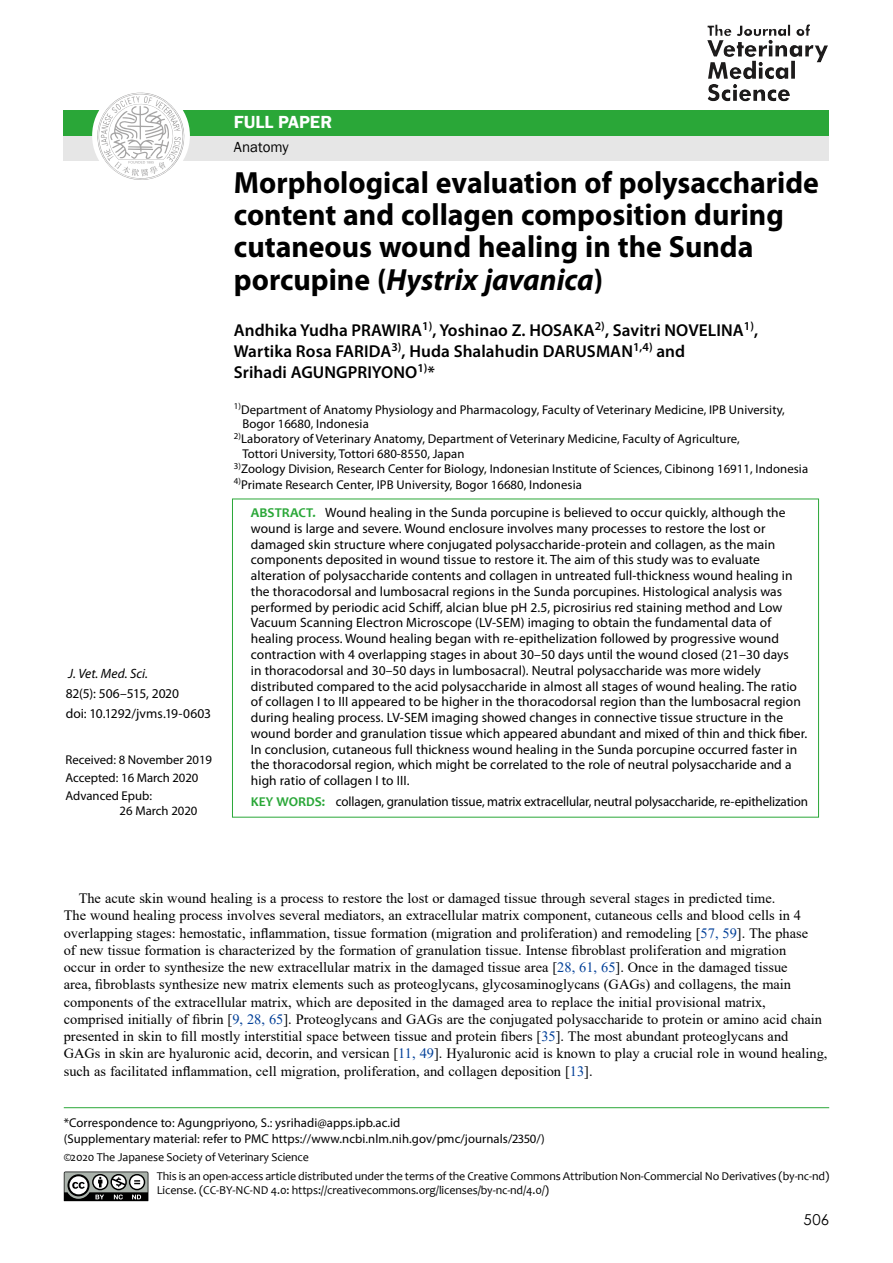
<style>
.page{position:relative;width:893px;height:1263px;background:#fff}
.page>*{position:absolute;margin:0;border:0;box-sizing:border-box;transform-origin:0 0}
.t1{font:700 30.75px/32.2px "Myriad Pro";color:#000}
.t2{font:600 18px "Franklin Gothic";color:#fff}
.t3{font:600 17.25px/21px "Myriad Pro";letter-spacing:.005em;color:#000}
.t4{font:15px "Franklin Gothic";color:#000}
.t5{font:15px "Century Gothic";color:#000}
.t6{font:14.25px/17.2px "Times New Roman";color:#000}
.t7{font:13.5px/15.8px "Myriad Pro";letter-spacing:.005em;color:#000}
.t8{font:italic 13.5px "Myriad Pro";color:#000}
.t9{font:12.75px/14.2px "Myriad Pro";letter-spacing:.005em;color:#000}
.t10{font:12px/20px "Candara";letter-spacing:-.01em;color:#000}
.s1{font-style:italic}
.s2{font-family:"Candara";font-weight:700;color:#2aa738}
.s3{color:#003f98}
</style>
<div class="page">
<hr style="left:64px;top:1107px;width:765px;height:1px;background:#2aa738">
<div style="left:64px;top:136px;width:765px;height:25px;background:#e6e6e6"></div>
<div style="left:64px;top:111px;width:765px;height:25px;background:#2aa738"></div>
<div style="left:92px;top:87px;width:98px;height:97px;background:#fff;border-radius:50%"></div>
<svg style="left:94px;top:92px;width:93px;height:88px"></svg>
<img style="left:707px;top:24px;width:106px;height:33px">
<svg style="left:64px;top:1171px;width:84px;height:30px"></svg>
<p class="t8" style="left:68px;top:665px;width:81px">J. Vet. Med. Sci.</p>
<p class="t7" style="left:66px;top:683px;width:147px;line-height:20px">82(5): 506–515, 2020<br>doi: 10.1292/jvms.19-0603</p>
<p class="t9" style="left:66px;top:750px;width:148px;line-height:17.9px">Received: 8 November 2019<br>Accepted: 16 March 2020<br>Advanced Epub:</p>
<p class="t9" style="left:120px;top:804px;width:79px">26 March 2020</p>
<h2 class="t2" style="left:234px;top:111px;width:100px">FULL PAPER</h2>
<p class="t4" style="left:234px;top:138px;width:56px">Anatomy</p>
<h1 class="t1" style="left:234px;top:165px;width:587px">Morphological evaluation of polysaccharide content and collagen composition during cutaneous wound healing in the Sunda porcupine (<span class="s1">Hystrix javanica</span>)</h1>
<p class="t3" style="left:234px;top:319px;width:526px">Andhika Yudha PRAWIRA<sup>1)</sup>, Yoshinao Z. HOSAKA<sup>2)</sup>, Savitri NOVELINA<sup>1)</sup>,<br>Wartika Rosa FARIDA<sup>3)</sup>, Huda Shalahudin DARUSMAN<sup>1,4)</sup> and<br>Srihadi AGUNGPRIYONO<sup>1)</sup>*</p>
<p class="t9" style="left:242px;top:402px;width:544px;text-indent:-9px"><sup>1)</sup>Department of Anatomy Physiology and Pharmacology, Faculty of Veterinary Medicine, IPB University,<br>Bogor 16680, Indonesia</p>
<p class="t9" style="left:242px;top:432px;width:499px;text-indent:-9px"><sup>2)</sup>Laboratory of Veterinary Anatomy, Department of Veterinary Medicine, Faculty of Agriculture,<br>Tottori University, Tottori 680-8550, Japan</p>
<p class="t9" style="left:234px;top:461px;width:576px;line-height:15.6px"><sup>3)</sup>Zoology Division, Research Center for Biology, Indonesian Institute of Sciences, Cibinong 16911, Indonesia<br><sup>4)</sup>Primate Research Center, IPB University, Bogor 16680, Indonesia</p>
<p class="t7" style="left:251px;top:505px;width:558px"><span class="s2">ABSTRACT.</span> Wound healing in the Sunda porcupine is believed to occur quickly, although the wound is large and severe. Wound enclosure involves many processes to restore the lost or damaged skin structure where conjugated polysaccharide-protein and collagen, as the main components deposited in wound tissue to restore it. The aim of this study was to evaluate alteration of polysaccharide contents and collagen in untreated full-thickness wound healing in the thoracodorsal and lumbosacral regions in the Sunda porcupines. Histological analysis was performed by periodic acid Schiff, alcian blue pH 2.5, picrosirius red staining method and Low Vacuum Scanning Electron Microscope (LV-SEM) imaging to obtain the fundamental data of healing process. Wound healing began with re-epithelization followed by progressive wound contraction with 4 overlapping stages in about 30–50 days until the wound closed (21–30 days<br>in thoracodorsal and 30–50 days in lumbosacral). Neutral polysaccharide was more widely distributed compared to the acid polysaccharide in almost all stages of wound healing. The ratio of collagen I to III appeared to be higher in the thoracodorsal region than the lumbosacral region during healing process. LV-SEM imaging showed changes in connective tissue structure in the wound border and granulation tissue which appeared abundant and mixed of thin and thick fiber.<br>In conclusion, cutaneous full thickness wound healing in the Sunda porcupine occurred faster in the thoracodorsal region, which might be correlated to the role of neutral polysaccharide and a high ratio of collagen I to III.</p>
<p class="t7" style="left:251px;top:793px;width:559px"><span class="s2">KEY WORDS:</span> collagen, granulation tissue, matrix extracellular, neutral polysaccharide, re-epithelization</p>
<p class="t6" style="left:64px;top:889px;width:765px;text-indent:15px">The acute skin wound healing is a process to restore the lost or damaged tissue through several stages in predicted time.<br>The wound healing process involves several mediators, an extracellular matrix component, cutaneous cells and blood cells in 4 overlapping stages: hemostatic, inflammation, tissue formation (migration and proliferation) and remodeling [<span class="s3">57, 59</span>]. The phase<br>of new tissue formation is characterized by the formation of granulation tissue. Intense fibroblast proliferation and migration<br>occur in order to synthesize the new extracellular matrix in the damaged tissue area [<span class="s3">28, 61, 65</span>]. Once in the damaged tissue<br>area, fibroblasts synthesize new matrix elements such as proteoglycans, glycosaminoglycans (GAGs) and collagens, the main components of the extracellular matrix, which are deposited in the damaged area to replace the initial provisional matrix, comprised initially of fibrin [<span class="s3">9, 28, 65</span>]. Proteoglycans and GAGs are the conjugated polysaccharide to protein or amino acid chain presented in skin to fill mostly interstitial space between tissue and protein fibers [<span class="s3">35</span>]. The most abundant proteoglycans and GAGs in skin are hyaluronic acid, decorin, and versican [<span class="s3">11, 49</span>]. Hyaluronic acid is known to play a crucial role in wound healing, such as facilitated inflammation, cell migration, proliferation, and collagen deposition [<span class="s3">13</span>].</p>
<p class="t9" style="left:64px;top:1114px;width:482px;line-height:15.8px">*Correspondence to: Agungpriyono, S.: ysrihadi@apps.ipb.ac.id<br>(Supplementary material: refer to PMC https://www.ncbi.nlm.nih.gov/pmc/journals/2350/)</p>
<p class="t10" style="left:157px;top:1146px;width:674px;text-indent:-93px">©2020 The Japanese Society of Veterinary Science<br>This is an open-access article distributed under the terms of the Creative Commons Attribution Non-Commercial No Derivatives (by-nc-nd)</p>
<p class="t10" style="left:157px;top:1180px;width:394px">License. (CC-BY-NC-ND 4.0: https://creativecommons.org/licenses/by-nc-nd/4.0/)</p>
<p class="t5" style="left:804px;top:1209px;width:27px">506</p>
</div>
